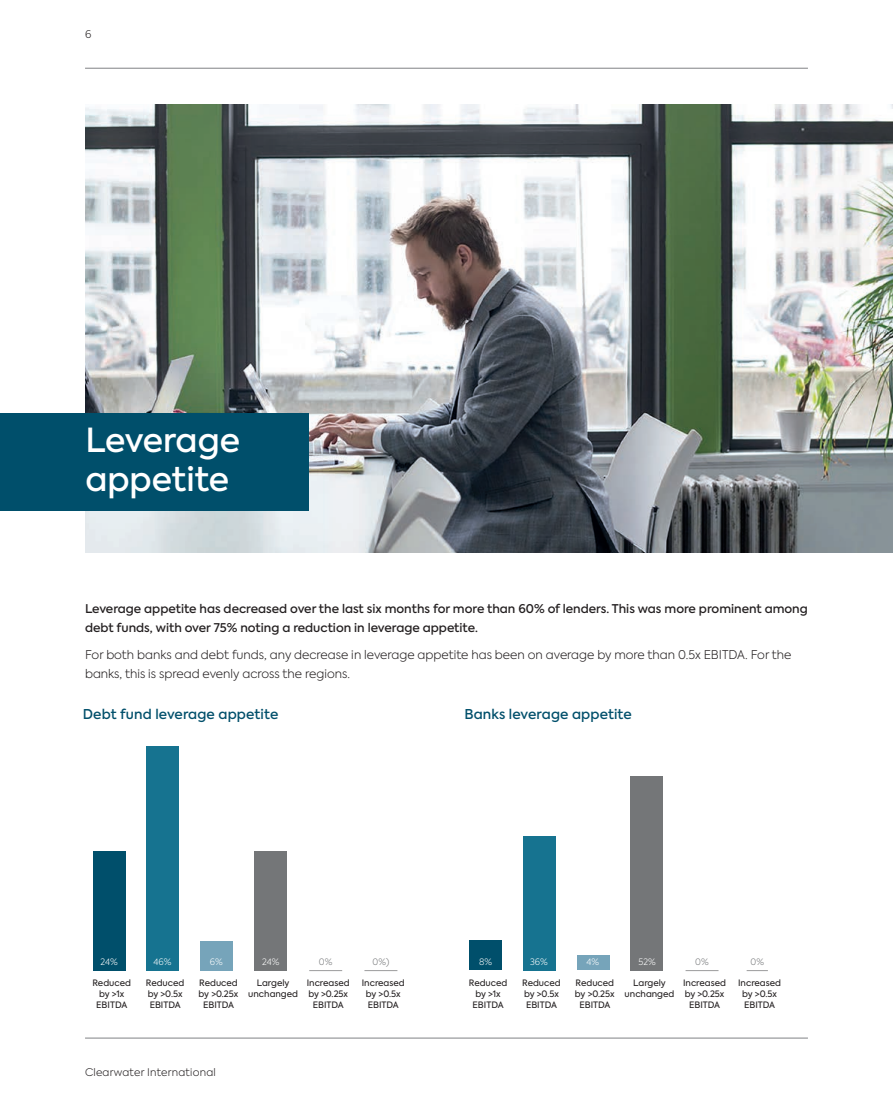
<style>
.page{position:relative;width:893px;height:1106px;background:#fff}
.page>*{position:absolute;margin:0;border:0;box-sizing:border-box;transform-origin:0 0}
.t1{font:500 33px/39px "Axiforma";color:#fff}
.t2{font:500 13.5px "Axiforma";letter-spacing:.01em;color:#004f6b}
.t3{font:500 12px/18.8px "Axiforma";color:#231f20}
.t4{font:300 12px/18.8px "Axiforma";color:#231f20}
.t5{font:300 10.5px "Axiforma";letter-spacing:.02em;color:#231f20}
.t6{font:8.85px/10.9px "Axiforma";color:#231f20;text-align:center}
.t7{font:300 8.85px "Axiforma";letter-spacing:-.005em;color:#fff}
.t8{font:300 8.85px "Axiforma";color:#747678}
</style>
<div class="page">
<hr style="left:85px;top:68px;width:723px;height:1px;background:#808285">
<hr style="left:85px;top:1037px;width:723px;height:1px;background:#808285">
<div style="left:630px;top:776px;width:33px;height:194px;background:#747678"></div>
<div style="left:577px;top:955px;width:32px;height:15px;background:#76a4ba"></div>
<div style="left:523px;top:836px;width:33px;height:134px;background:#167390"></div>
<div style="left:469px;top:940px;width:33px;height:30px;background:#004f6b"></div>
<img style="left:85px;top:105px;width:808px;height:448px">
<div style="left:254px;top:851px;width:33px;height:119px;background:#747678"></div>
<div style="left:200px;top:940px;width:33px;height:30px;background:#76a4ba"></div>
<div style="left:146px;top:746px;width:33px;height:224px;background:#167390"></div>
<div style="left:93px;top:851px;width:33px;height:119px;background:#004f6b"></div>
<hr style="left:309px;top:970px;width:33px;height:1px;background:#9b9b9d">
<hr style="left:686px;top:970px;width:32px;height:1px;background:#9b9b9d">
<hr style="left:364px;top:970px;width:33px;height:1px;background:#9b9b9d">
<svg style="left:747px;top:970px;width:21px;height:1px"></svg>
<div style="left:0;top:412px;width:308px;height:98px;background:#004f6b"></div>
<hr style="left:892px;top:553px;width:1px;height:98px;background:#372045">
<p class="t5" style="left:85px;top:28px;width:8px">6</p>
<h1 class="t1" style="left:85px;top:421px;width:156px">Leverage appetite</h1>
<h3 class="t3" style="left:85px;top:599px;width:724px">Leverage appetite has decreased over the last six months for more than 60% of lenders. This was more prominent among debt funds, with over 75% noting a reduction in leverage appetite.</h3>
<h3 class="t4" style="left:85px;top:645px;width:708px">For both banks and debt funds, any decrease in leverage appetite has been on average by more than 0.5x EBITDA. For the banks, this is spread evenly across the regions.</h3>
<h2 class="t2" style="left:83px;top:705px;width:197px">Debt fund leverage appetite</h2>
<h2 class="t2" style="left:464px;top:705px;width:169px">Banks leverage appetite</h2>
<p class="t7" style="left:101px;top:956px;width:19px">24%</p>
<p class="t7" style="left:154px;top:956px;width:19px">46%</p>
<p class="t7" style="left:210px;top:956px;width:14px">6%</p>
<p class="t7" style="left:262px;top:956px;width:19px">24%</p>
<p class="t8" style="left:319px;top:956px;width:15px">0%</p>
<p class="t8" style="left:373px;top:956px;width:18px">0%)</p>
<p class="t7" style="left:479px;top:956px;width:15px">8%</p>
<p class="t7" style="left:530px;top:956px;width:19px">36%</p>
<p class="t7" style="left:586px;top:956px;width:14px">4%</p>
<p class="t7" style="left:638px;top:956px;width:19px">52%</p>
<p class="t8" style="left:695px;top:956px;width:15px">0%</p>
<p class="t8" style="left:750px;top:956px;width:15px">0%</p>
<p class="t6" style="left:92px;top:977px;width:40px">Reduced by &gt;1x<br>EBITDA</p>
<p class="t6" style="left:469px;top:977px;width:40px">Reduced by &gt;1x<br>EBITDA</p>
<p class="t6" style="left:146px;top:977px;width:40px;text-align:left">Reduced by &gt;0.5x<br>EBITDA</p>
<p class="t6" style="left:522px;top:977px;width:40px;text-align:left">Reduced by &gt;0.5x<br>EBITDA</p>
<p class="t6" style="left:199px;top:977px;width:41px">Reduced by &gt;0.25x<br>EBITDA</p>
<p class="t6" style="left:575px;top:977px;width:41px">Reduced by &gt;0.25x<br>EBITDA</p>
<p class="t6" style="left:248px;top:977px;width:51px">Largely unchanged</p>
<p class="t6" style="left:625px;top:977px;width:51px">Largely unchanged</p>
<p class="t6" style="left:307px;top:977px;width:44px">Increased by &gt;0.25x<br>EBITDA</p>
<p class="t6" style="left:683px;top:977px;width:44px">Increased by &gt;0.25x<br>EBITDA</p>
<p class="t6" style="left:362px;top:977px;width:44px">Increased by &gt;0.5x<br>EBITDA</p>
<p class="t6" style="left:738px;top:977px;width:44px">Increased by &gt;0.5x<br>EBITDA</p>
<p class="t5" style="left:85px;top:1065px;width:132px">Clearwater International</p>
</div>
